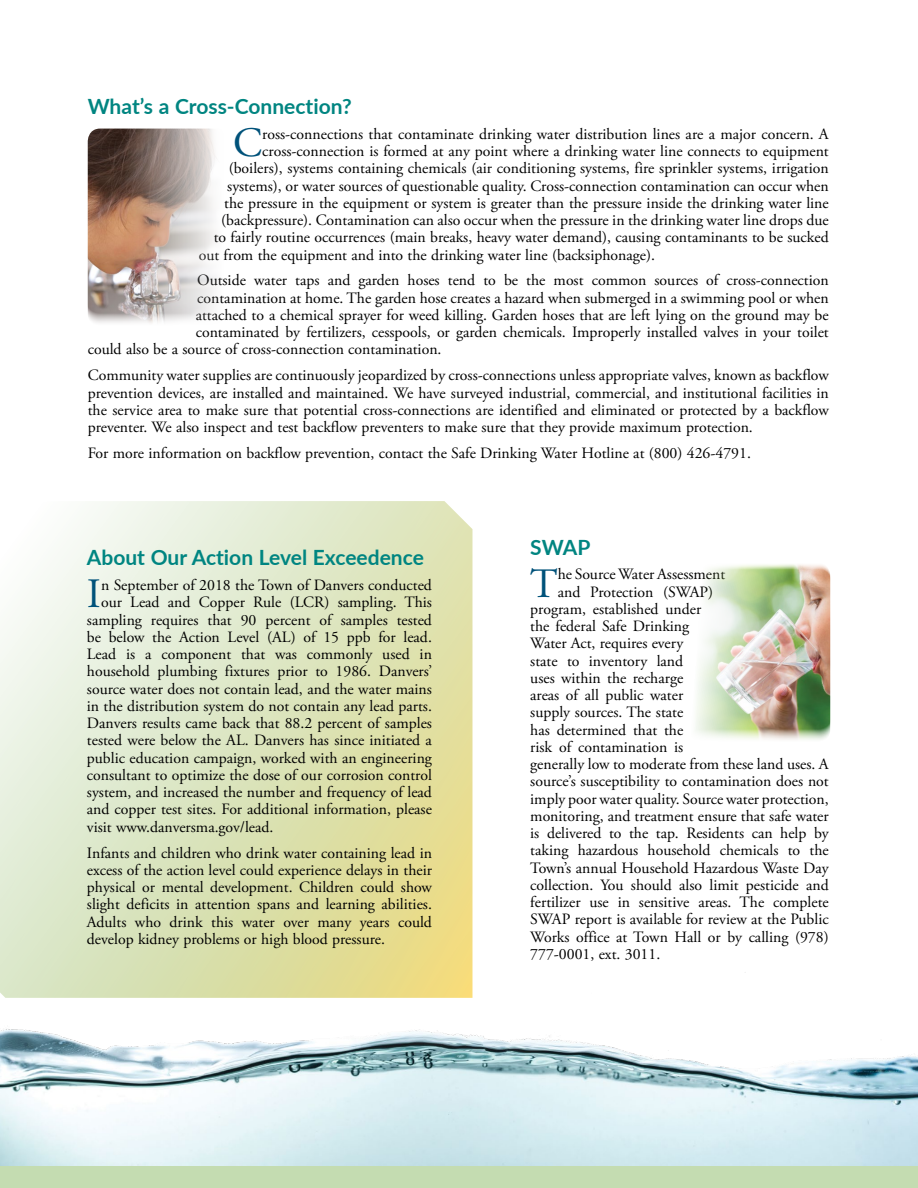
<style>
.page{position:relative;width:918px;height:1188px;background:#fff}
.page>*{position:absolute;margin:0;border:0;box-sizing:border-box;transform-origin:0 0}
.Initial_Cap{font:41.7px "Adobe Garamond Pro";color:#00527a}
.Article_Headline-19{font:700 21px "Lato";color:#008581}
.Initial_Cap-2{font:15.75px "Adobe Garamond Pro";color:#000}
.First_Paragraph{font:15.75px/17.2px "Adobe Garamond Pro";color:#000;text-align:justify}
</style>
<div class="page">
<img style="left:0;top:967px;width:918px;height:199px">
<img style="left:88px;top:129px;width:128px;height:194px">
<svg style="left:0;top:501px;width:472px;height:497px;background:#e1e6bf"></svg>
<img style="left:695px;top:564px;width:135px;height:176px">
<div style="left:0;top:1166px;width:918px;height:22px;background:#c4dcb1"></div>
<p class="Article_Headline-19" style="left:88px;top:91px;width:266px">What’s a Cross-Connection?</p>
<p class="Initial_Cap" style="left:233px;top:118px;width:31px">C</p>
<p class="Initial_Cap-2" style="left:262px;top:124px;width:568px">ross-connections that contaminate drinking water distribution lines are a major concern. A</p>
<p class="Initial_Cap-2" style="left:262px;top:142px;width:568px">cross-connection is formed at any point where a drinking water line connects to equipment</p>
<p class="Initial_Cap-2" style="left:229px;top:159px;width:601px">(boilers), systems containing chemicals (air conditioning systems, fire sprinkler systems, irrigation</p>
<p class="Initial_Cap-2" style="left:227px;top:176px;width:603px">systems), or water sources of questionable quality. Cross-connection contamination can occur when</p>
<p class="Initial_Cap-2" style="left:224px;top:193px;width:606px">the pressure in the equipment or system is greater than the pressure inside the drinking water line</p>
<p class="Initial_Cap-2" style="left:221px;top:211px;width:609px">(backpressure). Contamination can also occur when the pressure in the drinking water line drops due</p>
<p class="Initial_Cap-2" style="left:214px;top:228px;width:616px">to fairly routine occurrences (main breaks, heavy water demand), causing contaminants to be sucked</p>
<p class="Initial_Cap-2" style="left:199px;top:245px;width:458px">out from the equipment and into the drinking water line (backsiphonage).</p>
<p class="First_Paragraph" style="left:197px;top:272px;width:633px">Outside water taps and garden hoses tend to be the most common sources of cross-connection</p>
<p class="First_Paragraph" style="left:197px;top:290px;width:633px">contamination at home. The garden hose creates a hazard when submerged in a swimming pool or when</p>
<p class="First_Paragraph" style="left:196px;top:307px;width:635px">attached to a chemical sprayer for weed killing. Garden hoses that are left lying on the ground may be</p>
<p class="First_Paragraph" style="left:196px;top:324px;width:634px">contaminated by fertilizers, cesspools, or garden chemicals. Improperly installed valves in your toilet</p>
<p class="First_Paragraph" style="left:88px;top:341px;width:355px">could also be a source of cross-connection contamination.</p>
<p class="First_Paragraph" style="left:88px;top:367px;width:743px">Community water supplies are continuously jeopardized by cross-connections unless appropriate valves, known as backflow prevention devices, are installed and maintained. We have surveyed industrial, commercial, and institutional facilities in the service area to make sure that potential cross-connections are identified and eliminated or protected by a backflow preventer. We also inspect and test backflow preventers to make sure that they provide maximum protection.</p>
<p class="First_Paragraph" style="left:88px;top:445px;width:665px">For more information on backflow prevention, contact the Safe Drinking Water Hotline at (800) 426-4791.</p>
<p class="Article_Headline-19" style="left:87px;top:542px;width:339px">About Our Action Level Exceedence</p>
<p class="Initial_Cap" style="left:87px;top:569px;width:16px">I</p>
<p class="Initial_Cap-2" style="left:101px;top:576px;width:332px">n September of 2018 the Town of Danvers conducted</p>
<p class="Initial_Cap-2" style="left:101px;top:593px;width:332px">our Lead and Copper Rule (LCR) sampling. This</p>
<p class="Initial_Cap-2" style="left:87px;top:610px;width:347px">sampling requires that 90 percent of samples tested</p>
<p class="Initial_Cap-2" style="left:87px;top:628px;width:347px">be below the Action Level (AL) of 15 ppb for lead.</p>
<p class="Initial_Cap-2" style="left:87px;top:645px;width:347px">Lead is a component that was commonly used in</p>
<p class="Initial_Cap-2" style="left:87px;top:662px;width:347px">household plumbing fixtures prior to 1986. Danvers’</p>
<p class="Initial_Cap-2" style="left:87px;top:679px;width:347px">source water does not contain lead, and the water mains</p>
<p class="Initial_Cap-2" style="left:87px;top:697px;width:347px">in the distribution system do not contain any lead parts.</p>
<p class="Initial_Cap-2" style="left:87px;top:714px;width:347px">Danvers results came back that 88.2 percent of samples</p>
<p class="Initial_Cap-2" style="left:87px;top:731px;width:347px">tested were below the AL. Danvers has since initiated a</p>
<p class="Initial_Cap-2" style="left:87px;top:748px;width:347px">public education campaign, worked with an engineering</p>
<p class="Initial_Cap-2" style="left:87px;top:766px;width:347px">consultant to optimize the dose of our corrosion control</p>
<p class="Initial_Cap-2" style="left:87px;top:783px;width:347px">system, and increased the number and frequency of lead</p>
<p class="Initial_Cap-2" style="left:87px;top:800px;width:347px">and copper test sites. For additional information, please</p>
<p class="Initial_Cap-2" style="left:87px;top:817px;width:188px">visit www.danversma.gov/lead.</p>
<p class="First_Paragraph" style="left:87px;top:845px;width:347px">Infants and children who drink water containing lead in excess of the action level could experience delays in their physical or mental development. Children could show slight deficits in attention spans and learning abilities.<br>Adults who drink this water over many years could develop kidney problems or high blood pressure.</p>
<p class="Article_Headline-19" style="left:530px;top:532px;width:62px">SWAP</p>
<p class="Initial_Cap" style="left:530px;top:558px;width:29px">T</p>
<p class="Initial_Cap-2" style="left:558px;top:565px;width:169px">he Source Water Assessment</p>
<p class="Initial_Cap-2" style="left:558px;top:582px;width:157px">and Protection (SWAP)</p>
<p class="Initial_Cap-2" style="left:530px;top:599px;width:172px">program, established under</p>
<p class="Initial_Cap-2" style="left:530px;top:617px;width:161px">the federal Safe Drinking</p>
<p class="Initial_Cap-2" style="left:530px;top:634px;width:154px">Water Act, requires every</p>
<p class="Initial_Cap-2" style="left:530px;top:651px;width:155px">state to inventory land</p>
<p class="Initial_Cap-2" style="left:530px;top:668px;width:155px">uses within the recharge</p>
<p class="Initial_Cap-2" style="left:530px;top:686px;width:154px">areas of all public water</p>
<p class="Initial_Cap-2" style="left:530px;top:703px;width:155px">supply sources. The state</p>
<p class="Initial_Cap-2" style="left:530px;top:720px;width:155px">has determined that the</p>
<p class="Initial_Cap-2" style="left:530px;top:737px;width:155px">risk of contamination is</p>
<p class="Initial_Cap-2" style="left:530px;top:755px;width:300px">generally low to moderate from these land uses. A</p>
<p class="Initial_Cap-2" style="left:530px;top:772px;width:300px">source’s susceptibility to contamination does not</p>
<p class="Initial_Cap-2" style="left:530px;top:789px;width:300px">imply poor water quality. Source water protection,</p>
<p class="Initial_Cap-2" style="left:530px;top:806px;width:300px">monitoring, and treatment ensure that safe water</p>
<p class="Initial_Cap-2" style="left:530px;top:824px;width:300px">is delivered to the tap. Residents can help by</p>
<p class="Initial_Cap-2" style="left:530px;top:841px;width:300px">taking hazardous household chemicals to the</p>
<p class="Initial_Cap-2" style="left:530px;top:858px;width:300px">Town’s annual Household Hazardous Waste Day</p>
<p class="Initial_Cap-2" style="left:530px;top:875px;width:300px">collection. You should also limit pesticide and</p>
<p class="Initial_Cap-2" style="left:530px;top:893px;width:300px">fertilizer use in sensitive areas. The complete</p>
<p class="Initial_Cap-2" style="left:530px;top:910px;width:300px">SWAP report is available for review at the Public</p>
<p class="Initial_Cap-2" style="left:530px;top:927px;width:300px">Works office at Town Hall or by calling (978)</p>
<p class="Initial_Cap-2" style="left:530px;top:944px;width:132px">777-0001, ext. 3011.</p>
</div>
